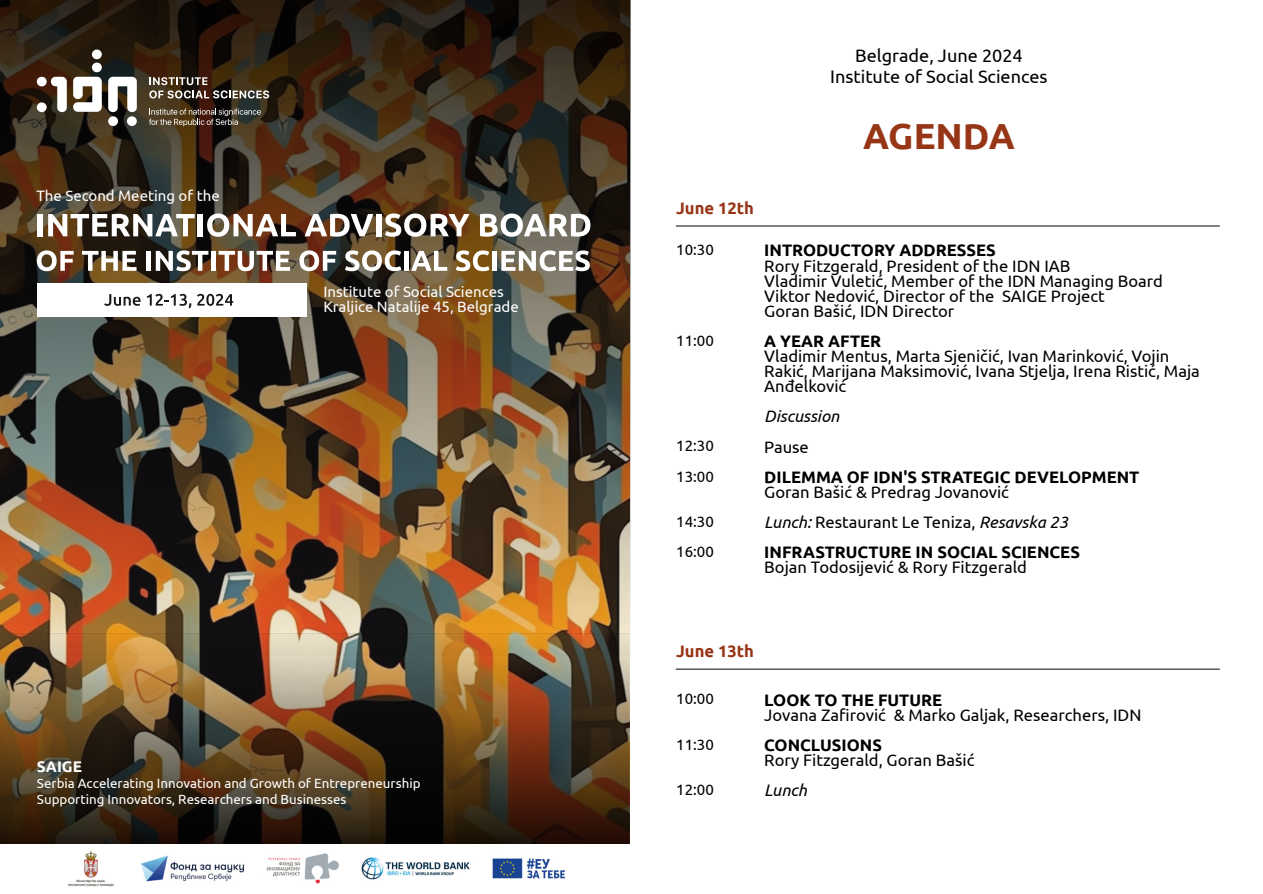
<style>
.page{position:relative;width:1263px;height:894px;background:#fff}
.page>*{position:absolute;margin:0;border:0;box-sizing:border-box;transform-origin:0 0}
.t1{font:700 36.15px "Ubuntu";color:#973616}
.t2{font:18.15px/20.1px "Ubuntu";color:#000;text-align:center}
.t3{font:16.65px/15px "Ubuntu";color:#000}
.t4{font:700 16.65px "Ubuntu";color:#000}
.t5{font:700 16.65px "Ubuntu";color:#973616}
.t6{font:italic 16.65px "Ubuntu";color:#000}
.t7{font:700 15.45px "Ubuntu";color:#fff}
.t8{font:15px/15.6px "Ubuntu";color:#fff}
.t9{font:15px/30.2px "Ubuntu";color:#000}
.t10{font:13.35px/16px "Ubuntu";color:#fff}
.s1{font-style:italic}
.s2{font-weight:700}
</style>
<div class="page">
<img style="left:0;top:0;width:630px;height:633px">
<img style="left:0;top:633px;width:630px;height:210px">
<svg style="left:51px;top:77px;width:16px;height:35px"></svg>
<svg style="left:73px;top:77px;width:29px;height:35px"></svg>
<svg style="left:108px;top:77px;width:29px;height:35px"></svg>
<div style="left:37px;top:77px;width:10px;height:9px;background:#fff;border-radius:5px"></div>
<div style="left:37px;top:102px;width:10px;height:10px;background:#fff;border-radius:5px"></div>
<div style="left:127px;top:116px;width:10px;height:10px;background:#fff;border-radius:5px"></div>
<div style="left:108px;top:116px;width:10px;height:10px;background:#fff;border-radius:5px"></div>
<div style="left:92px;top:63px;width:10px;height:9px;background:#fff;border-radius:5px"></div>
<div style="left:92px;top:50px;width:10px;height:9px;background:#fff;border-radius:5px"></div>
<svg style="left:149px;top:77px;width:120px;height:21px;background:#645748"></svg>
<svg style="left:149px;top:108px;width:112px;height:18px;background:#5e5244"></svg>
<div style="left:37px;top:283px;width:270px;height:33px;background:#fff"></div>
<div style="left:38px;top:214px;width:5px;height:22px;background:#fff"></div>
<svg style="left:48px;top:214px;width:147px;height:22px"></svg>
<div style="left:198px;top:214px;width:5px;height:22px;background:#fff"></div>
<svg style="left:207px;top:213px;width:89px;height:24px"></svg>
<svg style="left:305px;top:214px;width:68px;height:22px"></svg>
<div style="left:376px;top:214px;width:5px;height:22px;background:#fff"></div>
<svg style="left:385px;top:213px;width:84px;height:24px"></svg>
<svg style="left:480px;top:213px;width:110px;height:24px"></svg>
<svg style="left:37px;top:250px;width:37px;height:21px"></svg>
<svg style="left:82px;top:251px;width:55px;height:20px"></svg>
<hr style="left:147px;top:251px;width:4px;height:20px;background:#fff">
<svg style="left:156px;top:250px;width:52px;height:21px"></svg>
<div style="left:211px;top:251px;width:5px;height:20px;background:#fff"></div>
<svg style="left:219px;top:251px;width:71px;height:20px"></svg>
<svg style="left:299px;top:250px;width:37px;height:21px"></svg>
<svg style="left:345px;top:250px;width:56px;height:21px"></svg>
<div style="left:404px;top:251px;width:5px;height:20px;background:#fff"></div>
<svg style="left:411px;top:251px;width:36px;height:20px"></svg>
<svg style="left:456px;top:250px;width:33px;height:21px"></svg>
<div style="left:492px;top:251px;width:5px;height:20px;background:#fff"></div>
<svg style="left:501px;top:250px;width:89px;height:21px"></svg>
<svg style="left:104px;top:294px;width:37px;height:12px"></svg>
<svg style="left:147px;top:294px;width:44px;height:14px"></svg>
<svg style="left:197px;top:294px;width:36px;height:12px"></svg>
<img style="left:68px;top:851px;width:497px;height:36px">
<hr style="left:676px;top:225px;width:543px;height:1px;background:#000">
<hr style="left:676px;top:668px;width:543px;height:1px;background:#000">
<p class="t8" style="left:36px;top:188px;width:185px">The Second Meeting of the</p>
<p class="t8" style="left:323px;top:284px;width:197px">Institute of Social Sciences<br>Kraljice Natalije 45, Belgrade</p>
<p class="t7" style="left:37px;top:760px;width:47px">SAIGE</p>
<p class="t10" style="left:37px;top:776px;width:385px">Serbia Accelerating Innovation and Growth of Entrepreneurship<br>Supporting Innovators, Researchers and Businesses</p>
<p class="t2" style="left:830px;top:47px;width:219px">Belgrade, June 2024<br>Institute of Social Sciences</p>
<h1 class="t1" style="left:863px;top:121px;width:153px">AGENDA</h1>
<p class="t5" style="left:676px;top:200px;width:79px">June 12th</p>
<p class="t9" style="left:676px;top:236px;width:39px">10:30</p>
<p class="t9" style="left:676px;top:326px;width:39px">11:00</p>
<p class="t9" style="left:676px;top:431px;width:39px">12:30<br>13:00</p>
<p class="t9" style="left:676px;top:507px;width:39px">14:30<br>16:00</p>
<p class="t4" style="left:764px;top:243px;width:233px">INTRODUCTORY ADDRESSES</p>
<p class="t3" style="left:764px;top:259px;width:400px">Rory Fitzgerald, President of the IDN IAB<br>Vladimir Vuletić, Member of the IDN Managing Board Viktor Nedović, Director of the SAIGE Project<br>Goran Bašić, IDN Director</p>
<p class="t4" style="left:764px;top:334px;width:119px">A YEAR AFTER</p>
<p class="t3" style="left:764px;top:349px;width:437px">Vladimir Mentus, Marta Sjeničić, Ivan Marinković, Vojin<br>Rakić, Marijana Maksimović, Ivana Stjelja, Irena Ristić, Maja<br>Anđelković</p>
<p class="t6" style="left:764px;top:409px;width:77px">Discussion</p>
<p class="t3" style="left:764px;top:440px;width:46px">Pause</p>
<p class="t4" style="left:764px;top:469px;width:377px">DILEMMA OF IDN'S STRATEGIC DEVELOPMENT</p>
<p class="t3" style="left:764px;top:477px;width:317px;line-height:30.2px">Goran Bašić &amp; Predrag Jovanović<br><span class="s1">Lunch:</span> Restaurant Le Teniza, <span class="s1">Resavska 23<br></span><span class="s2">INFRASTRUCTURE IN SOCIAL SCIENCES</span></p>
<p class="t3" style="left:764px;top:560px;width:264px">Bojan Todosijević &amp; Rory Fitzgerald</p>
<p class="t5" style="left:676px;top:643px;width:79px">June 13th</p>
<p class="t9" style="left:676px;top:684px;width:39px">10:00</p>
<p class="t9" style="left:676px;top:729px;width:39px">11:30</p>
<p class="t9" style="left:676px;top:775px;width:39px">12:00</p>
<p class="t4" style="left:764px;top:692px;width:179px">LOOK TO THE FUTURE</p>
<p class="t3" style="left:764px;top:708px;width:379px">Jovana Zafirović &amp; Marko Galjak, Researchers, IDN</p>
<p class="t4" style="left:764px;top:737px;width:119px">CONCLUSIONS</p>
<p class="t3" style="left:764px;top:753px;width:212px">Rory Fitzgerald, Goran Bašić</p>
<p class="t6" style="left:764px;top:782px;width:44px">Lunch</p>
</div>
